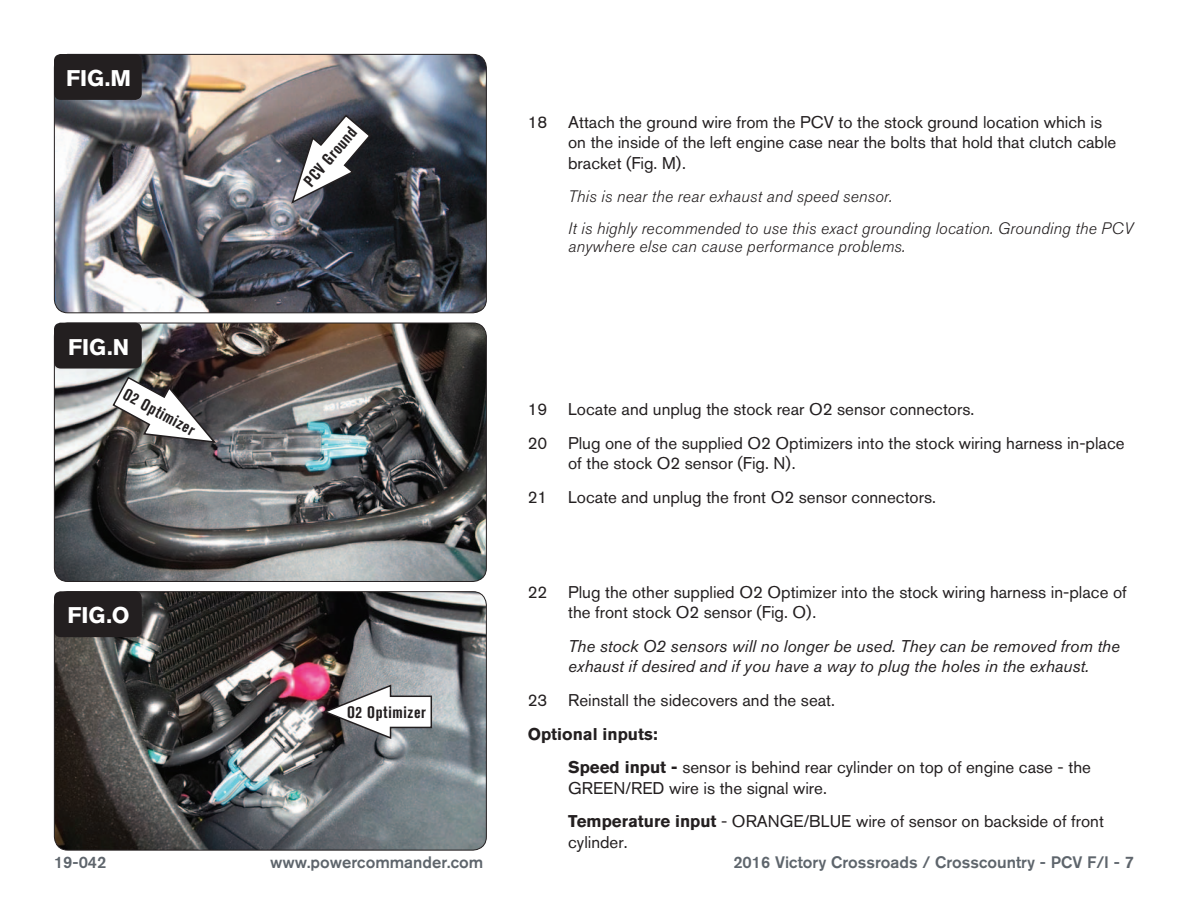
<style>
.page{position:relative;width:1188px;height:918px;background:#fff}
.page>*{position:absolute;margin:0;border:0;box-sizing:border-box;transform-origin:0 0}
.t1{font:700 22.5px "Akzidenz Grotesk BQ";color:#fff}
.Bodycopy{font:16.8px/20.2px "Akzidenz Grotesk BQ";color:#231f20}
.Bodycopy-2{font:italic 16.8px/20.2px "Akzidenz Grotesk BQ";color:#231f20}
.Bodycopy-3{font:700 16.8px "Akzidenz Grotesk BQ";color:#231f20}
.Bodycopy-4{font:italic 300 16.5px/18px "Akzidenz Grotesk BQ";letter-spacing:.01em;color:#231f20}
.t2{font:500 16.5px "Akzidenz Grotesk BQ";color:#5e656c}
.Callouts{font:700 condensed 16.5px "Akzidenz Grotesk BQ";letter-spacing:.04em;color:#231f20}
.s1{font-weight:700}
</style>
<div class="page">
<img style="left:54px;top:54px;width:432px;height:259px">
<div style="left:54px;top:54px;width:433px;height:259px;border:1px solid #231f20;border-radius:14px"></div>
<svg style="left:290px;top:114px;width:82px;height:91px"></svg>
<div style="left:54px;top:54px;width:88px;height:46px;background:#231f20;border-radius:7px"></div>
<img style="left:54px;top:592px;width:432px;height:258px">
<div style="left:54px;top:591px;width:433px;height:259px;border:1px solid #231f20;border-radius:14px"></div>
<div style="left:54px;top:591px;width:88px;height:46px;background:#231f20;border-radius:7px"></div>
<img style="left:54px;top:323px;width:432px;height:258px">
<div style="left:54px;top:323px;width:433px;height:259px;border:1px solid #231f20;border-radius:14px"></div>
<div style="left:54px;top:323px;width:88px;height:46px;background:#231f20;border-radius:7px"></div>
<svg style="left:111px;top:376px;width:107px;height:68px"></svg>
<svg style="left:321px;top:684px;width:112px;height:56px"></svg>
<p class="t1" style="left:66px;top:65px;width:67px">FIG.M</p>
<p class="t1" style="left:68px;top:334px;width:62px">FIG.N</p>
<p class="Callouts" style="left:129px;top:385px;width:81px;rotate:28deg">O2 Optimizer</p>
<p class="t1" style="left:67px;top:602px;width:64px">FIG.O</p>
<p class="Callouts" style="left:300px;top:178px;width:73px;rotate:-50deg">PCV Ground</p>
<p class="Callouts" style="left:347px;top:703px;width:81px">O2 Optimizer</p>
<p class="Bodycopy" style="left:568px;top:112px;width:550px;text-indent:-40px">18 Attach the ground wire from the PCV to the stock ground location which is on the inside of the left engine case near the bolts that hold that clutch cable bracket (Fig. M).</p>
<p class="Bodycopy-4" style="left:568px;top:188px;width:326px">This is near the rear exhaust and speed sensor.</p>
<p class="Bodycopy-4" style="left:568px;top:219px;width:567px">It is highly recommended to use this exact grounding location. Grounding the PCV anywhere else can cause performance problems.</p>
<p class="Bodycopy" style="left:528px;top:399px;width:448px">19 Locate and unplug the stock rear O2 sensor connectors.</p>
<p class="Bodycopy" style="left:568px;top:433px;width:558px;text-indent:-40px">20 Plug one of the supplied O2 Optimizers into the stock wiring harness in-place of the stock O2 sensor (Fig. N).</p>
<p class="Bodycopy" style="left:528px;top:487px;width:410px">21 Locate and unplug the front O2 sensor connectors.</p>
<p class="Bodycopy" style="left:568px;top:582px;width:560px;text-indent:-40px">22 Plug the other supplied O2 Optimizer into the stock wiring harness in-place of the front stock O2 sensor (Fig. O).</p>
<p class="Bodycopy-2" style="left:568px;top:636px;width:553px">The stock O2 sensors will no longer be used. They can be removed from the exhaust if desired and if you have a way to plug the holes in the exhaust.</p>
<p class="Bodycopy" style="left:528px;top:690px;width:309px">23 Reinstall the sidecovers and the seat.</p>
<p class="Bodycopy-3" style="left:528px;top:724px;width:132px">Optional inputs:</p>
<p class="Bodycopy" style="left:568px;top:757px;width:524px"><span class="s1">Speed input -</span> sensor is behind rear cylinder on top of engine case - the<br>GREEN/RED wire is the signal wire.</p>
<p class="Bodycopy" style="left:568px;top:811px;width:537px"><span class="s1">Temperature input</span> - ORANGE/BLUE wire of sensor on backside of front cylinder.</p>
<p class="t2" style="left:54px;top:852px;width:54px">19-042</p>
<p class="t2" style="left:270px;top:852px;width:215px">www.powercommander.com</p>
<p class="t2" style="left:733px;top:852px;width:402px">2016 Victory Crossroads / Crosscountry - PCV F/I - 7</p>
</div>
